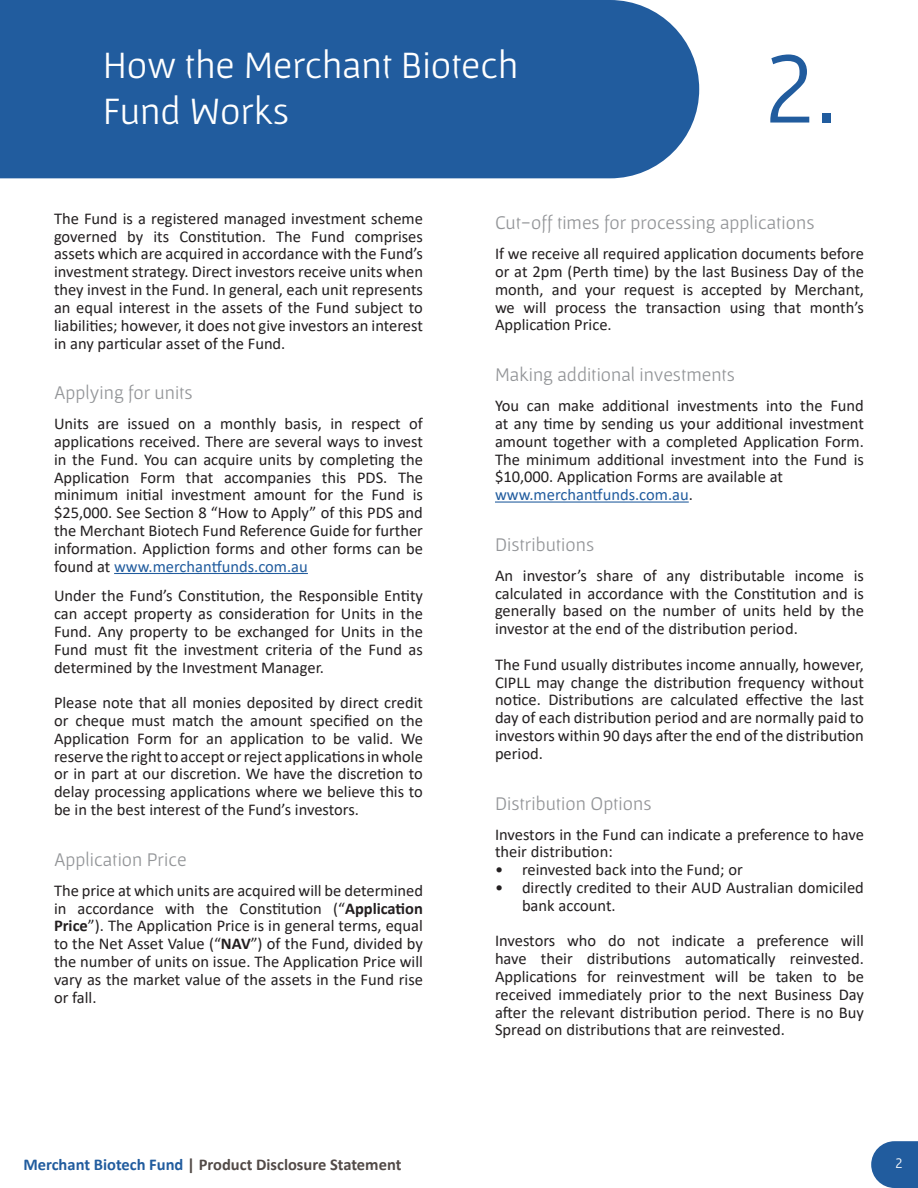
<style>
.page{position:relative;width:918px;height:1188px;background:#fff}
.page>*{position:absolute;margin:0;border:0;box-sizing:border-box;transform-origin:0 0}
.t1{font:105px "Gafata";color:#215c9e}
.t2{font:39px/46.8px "Gafata";color:#fff}
.Heading_2{font:19.5px "Gafata";color:#939598}
.List_Paragraph{font:16.5px/17.9px "Calibri";color:#231f20;text-align:justify}
.Heading_2-2{font:16.5px/17.9px "Calibri";color:#231f20;text-align:justify}
.t3{font:700 16.5px "Calibri";color:#524a47}
.List_Paragraph-2{font:16.5px "Calibri";color:#215c9e}
.t4{font:15px "Gafata";color:#fff}
.s1{color:#215c9e}
.s2{font-weight:700}
.s3{color:#231f20}
</style>
<div class="page">
<svg style="left:871px;top:1141px;width:47px;height:47px;background:#3a6ea9"></svg>
<div style="left:0;top:0;width:699px;height:178px;background:#215c9e"></div>
<hr style="left:114px;top:573px;width:194px;height:1px;background:#215c9e">
<hr style="left:495px;top:502px;width:194px;height:1px;background:#215c9e">
<p class="t2" style="left:103px;top:40px;width:417px">How the Merchant Biotech<br>Fund Works</p>
<p class="t1" style="left:765px;top:26px;width:75px">2.</p>
<p class="List_Paragraph" style="left:54px;top:209px;width:371px">The Fund is a registered managed investment scheme governed by its Constitution. The Fund comprises assets which are acquired in accordance with the Fund’s investment strategy. Direct investors receive units when they invest in the Fund. In general, each unit represents an equal interest in the assets of the Fund subject to liabilities; however, it does not give investors an interest in any particular asset of the Fund.</p>
<p class="Heading_2" style="left:54px;top:381px;width:140px">Applying for units</p>
<p class="Heading_2-2" style="left:54px;top:414px;width:371px">Units are issued on a monthly basis, in respect of applications received. There are several ways to invest in the Fund. You can acquire units by completing the Application Form that accompanies this PDS. The minimum initial investment amount for the Fund is $25,000. See Section 8 “How to Apply” of this PDS and the Merchant Biotech Fund Reference Guide for further information. Appliction forms and other forms can be found at <span class="s1">www.merchantfunds.com.au</span></p>
<p class="List_Paragraph" style="left:54px;top:587px;width:371px">Under the Fund’s Constitution, the Responsible Entity can accept property as consideration for Units in the Fund. Any property to be exchanged for Units in the Fund must fit the investment criteria of the Fund as determined by the Investment Manager.</p>
<p class="List_Paragraph" style="left:54px;top:693px;width:371px">Please note that all monies deposited by direct credit or cheque must match the amount specified on the Application Form for an application to be valid. We reserve the right to accept or reject applications in whole or in part at our discretion. We have the discretion to delay processing applications where we believe this to be in the best interest of the Fund’s investors.</p>
<p class="Heading_2" style="left:54px;top:848px;width:134px">Application Price</p>
<p class="List_Paragraph" style="left:54px;top:881px;width:371px">The price at which units are acquired will be determined in accordance with the Constitution (“<span class="s2">Application Price</span>”). The Application Price is in general terms, equal to the Net Asset Value (“<span class="s2">NAV</span>”) of the Fund, divided by the number of units on issue. The Application Price will vary as the market value of the assets in the Fund rise or fall.</p>
<p class="Heading_2" style="left:495px;top:211px;width:321px">Cut-off times for processing applications</p>
<p class="List_Paragraph" style="left:495px;top:244px;width:371px">If we receive all required application documents before or at 2pm (Perth time) by the last Business Day of the month, and your request is accepted by Merchant, we will process the transaction using that month’s Application Price.</p>
<p class="Heading_2" style="left:495px;top:363px;width:242px">Making additional investments</p>
<p class="List_Paragraph" style="left:495px;top:396px;width:371px">You can make additional investments into the Fund at any time by sending us your additional investment amount together with a completed Application Form.<br>The minimum additional investment into the Fund is $10,000. Application Forms are available at</p>
<p class="List_Paragraph-2" style="left:495px;top:483px;width:199px">www.merchantfunds.com.au<span class="s3">.</span></p>
<p class="Heading_2" style="left:495px;top:533px;width:101px">Distributions</p>
<p class="List_Paragraph" style="left:495px;top:566px;width:371px">An investor’s share of any distributable income is calculated in accordance with the Constitution and is generally based on the number of units held by the investor at the end of the distribution period.</p>
<p class="List_Paragraph" style="left:495px;top:655px;width:370px">The Fund usually distributes income annually, however, CIPLL may change the distribution frequency without notice. Distributions are calculated effective the last day of each distribution period and are normally paid to investors within 90 days after the end of the distribution period.</p>
<p class="Heading_2" style="left:495px;top:792px;width:158px">Distribution Options</p>
<p class="List_Paragraph" style="left:495px;top:825px;width:371px">Investors in the Fund can indicate a preference to have their distribution:</p>
<p class="Heading_2-2" style="left:495px;top:860px;width:249px">• reinvested back into the Fund; or</p>
<p class="Heading_2-2" style="left:522px;top:878px;width:343px;text-indent:-27px">• directly credited to their AUD Australian domiciled bank account.</p>
<p class="List_Paragraph" style="left:495px;top:932px;width:371px">Investors who do not indicate a preference will have their distributions automatically reinvested.<br>Applications for reinvestment will be taken to be received immediately prior to the next Business Day after the relevant distribution period. There is no Buy Spread on distributions that are reinvested.</p>
<p class="t3" style="left:23px;top:1153px;width:380px"><span class="s1">Merchant Biotech Fund</span> | Product Disclosure Statement</p>
<p class="t4" style="left:895px;top:1154px;width:9px">2</p>
</div>
